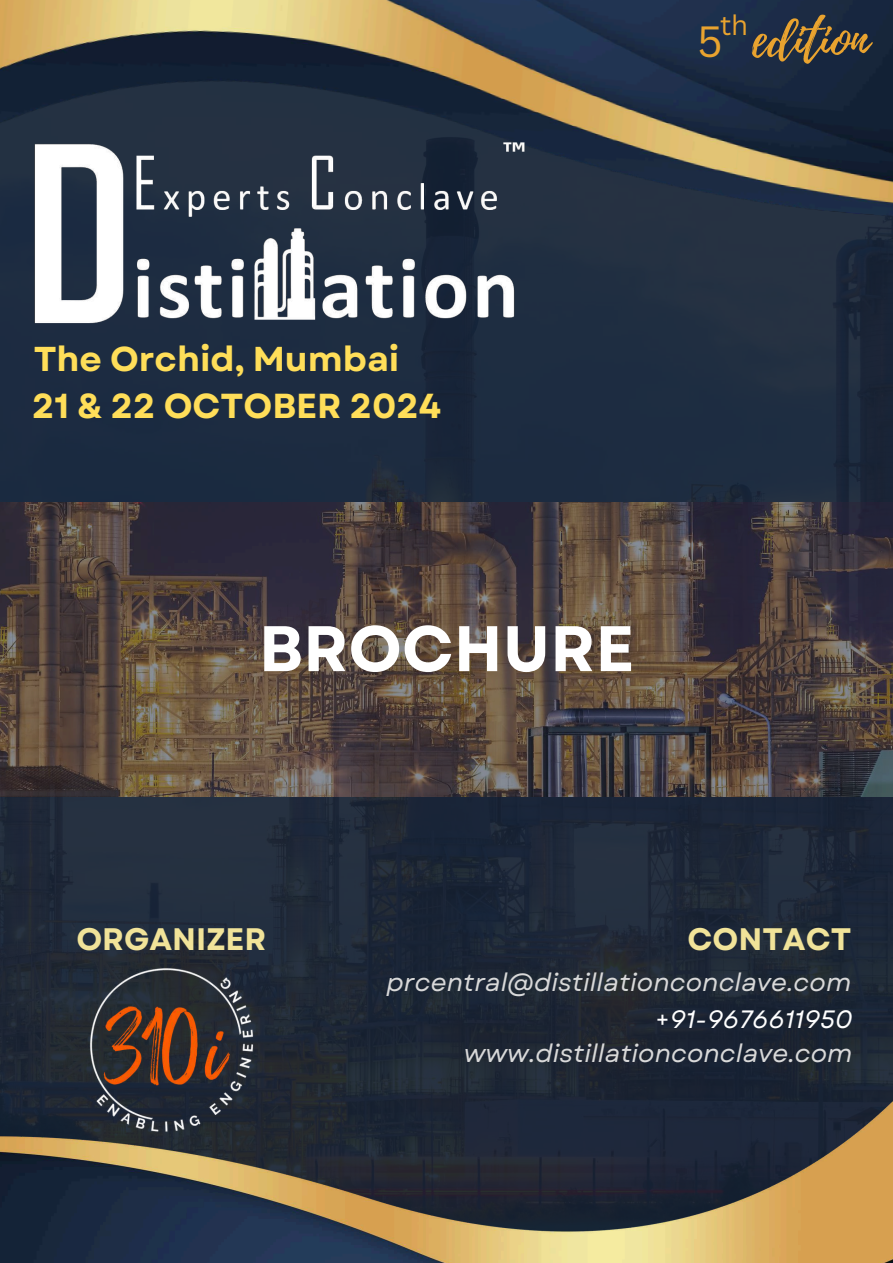
<style>
.page{position:relative;width:893px;height:1263px;background:#fff}
.page>*{position:absolute;margin:0;border:0;box-sizing:border-box;transform-origin:0 0}
.t1{font:700 64.28px "Garet";color:#fff}
.t2{font:52.05px "Playlist Script";color:#e9a32f}
.t3{font:700 34.65px "Garet";color:#ffde59}
.t4{font:700 34.5px "Garet";color:#ffde59}
.t5{font:700 31.05px "Garet";color:#f1e399}
.t6{font:27.45px "Canva Sans";color:#e9a32f}
.t7{font:italic 25.05px "Garet";color:#d9d9d9}
.t8{font:italic 25.05px "Garet";color:#fff}
.s1{font-family:"Canva Sans";font-size:42.53px}
</style>
<div class="page">
<img style="left:0;top:350px;width:893px;height:684px">
<img style="left:0;top:0;width:893px;height:350px">
<img style="left:0;top:1034px;width:893px;height:229px">
<img style="left:89px;top:968px;width:165px;height:164px">
<img style="left:0;top:502px;width:893px;height:295px">
<img style="left:32px;top:138px;width:496px;height:191px">
<h2 class="t2" style="left:697px;top:2px;width:173px"><span class="s1">5</span> edition</h2>
<p class="t6" style="left:720px;top:6px;width:30px">th</p>
<h3 class="t4" style="left:34px;top:334px;width:367px">The Orchid, Mumbai</h3>
<h3 class="t3" style="left:32px;top:381px;width:410px">21 &amp; 22 OCTOBER 2024</h3>
<h1 class="t1" style="left:259px;top:602px;width:377px">BROCHURE</h1>
<p class="t5" style="left:76px;top:917px;width:191px">ORGANIZER</p>
<p class="t5" style="left:687px;top:917px;width:165px">CONTACT</p>
<p class="t7" style="left:386px;top:964px;width:466px">prcentral@distillationconclave.com</p>
<p class="t8" style="left:655px;top:1001px;width:199px">+91-9676611950</p>
<p class="t7" style="left:464px;top:1035px;width:390px">www.distillationconclave.com</p>
</div>
